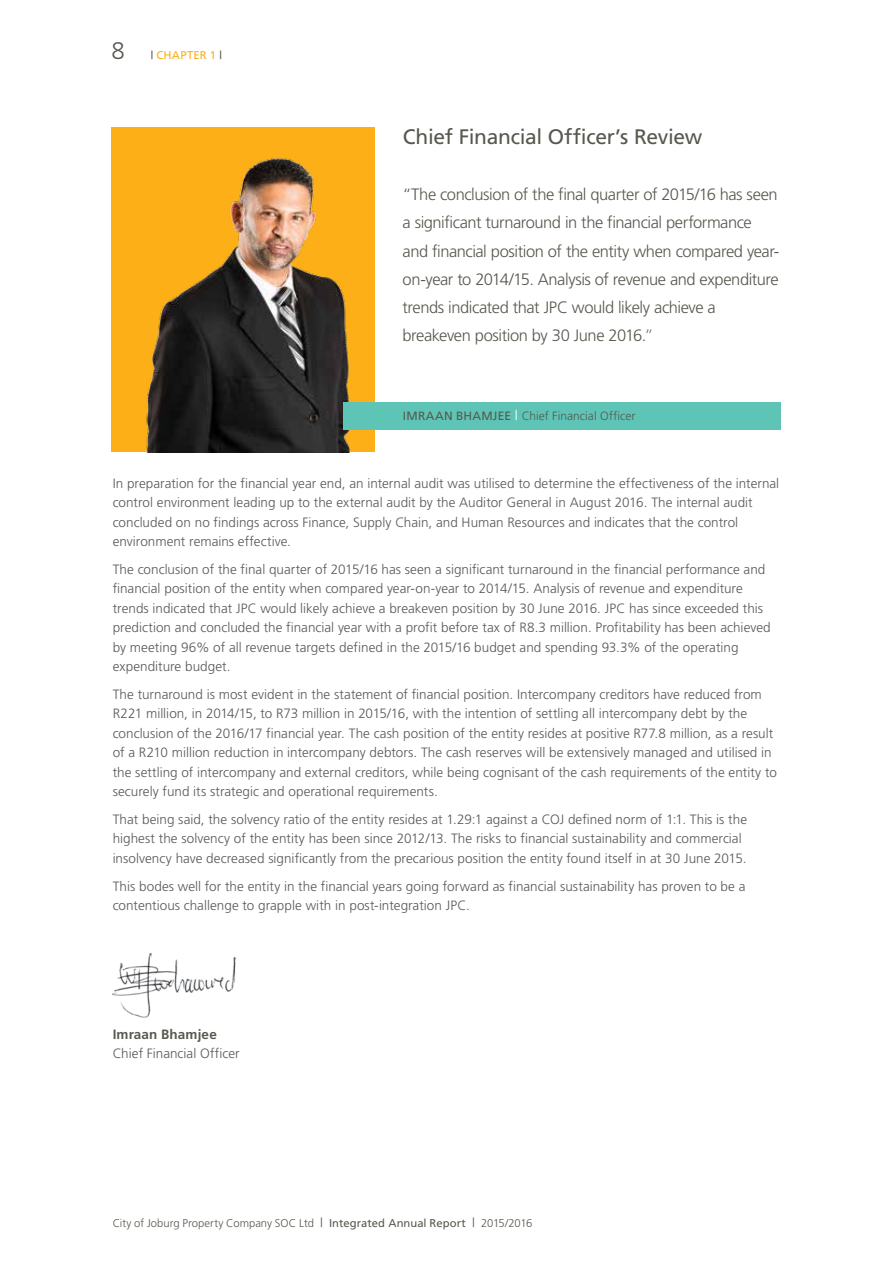
<style>
.page{position:relative;width:893px;height:1263px;background:#fff}
.page>*{position:absolute;margin:0;border:0;box-sizing:border-box;transform-origin:0 0}
.t1{font:21px "Frutiger";letter-spacing:-.015em;color:#58584f}
.t2{font:300 16.5px/28.2px "Frutiger";letter-spacing:-.025em;color:#58584f}
.t3{font:300 13.5px/19.5px "Frutiger";color:#58595b}
.t4{font:700 13.5px "Frutiger";letter-spacing:.01em;color:#58584f}
.t5{font:300 12px "Frutiger";letter-spacing:.005em;color:#58584f}
.t6{font:300 11.25px "Frutiger";color:#58584f}
.t7{font:11.25px "Frutiger";letter-spacing:.02em;color:#fcaf17}
.s1{font-weight:300;font-size:24px;color:#58584f}
.s2{color:#58584f}
.s3{color:#797970}
.s4{font-weight:400}
.s5{font-size:13.5px;color:#fff}
.s6{font-size:12.75px}
</style>
<div class="page">
<img style="left:113px;top:128px;width:262px;height:324px">
<img style="left:113px;top:953px;width:123px;height:65px">
<div style="left:343px;top:402px;width:437px;height:27px;background:#5ec4b6"></div>
<p class="t7" style="left:111px;top:49px;width:112px"><span class="s1">8</span> <span class="s2">|</span> CHAPTER 1 <span class="s2">|</span></p>
<h1 class="t1" style="left:403px;top:124px;width:301px">Chief Financial Officer’s Review</h1>
<p class="t2" style="left:403px;top:180px;width:378px">“The conclusion of the final quarter of 2015/16 has seen a significant turnaround in the financial performance and financial position of the entity when compared year&shy;on-year to 2014/15. Analysis of revenue and expenditure trends indicated that JPC would likely achieve a breakeven position by 30 June 2016.<span class="s3">”</span></p>
<p class="t5" style="left:403px;top:409px;width:234px"><span class="s4">IMRAAN BHAMJEE</span> <span class="s5">|</span> Chief Financial Officer</p>
<p class="t3" style="left:113px;top:473px;width:668px">In preparation for the financial year end, an internal audit was utilised to determine the effectiveness of the internal control environment leading up to the external audit by the Auditor General in August 2016. The internal audit concluded on no findings across Finance, Supply Chain, and Human Resources and indicates that the control environment remains effective.</p>
<p class="t3" style="left:113px;top:559px;width:660px">The conclusion of the final quarter of 2015/16 has seen a significant turnaround in the financial performance and financial position of the entity when compared year-on-year to 2014/15. Analysis of revenue and expenditure trends indicated that JPC would likely achieve a breakeven position by 30 June 2016. JPC has since exceeded this prediction and concluded the financial year with a profit before tax of R8.3 million. Profitability has been achieved by meeting 96% of all revenue targets defined in the 2015/16 budget and spending 93.3% of the operating expenditure budget.</p>
<p class="t3" style="left:113px;top:684px;width:666px">The turnaround is most evident in the statement of financial position. Intercompany creditors have reduced from R221 million, in 2014/15, to R73 million in 2015/16, with the intention of settling all intercompany debt by the conclusion of the 2016/17 financial year. The cash position of the entity resides at positive R77.8 million, as a result of a R210 million reduction in intercompany debtors. The cash reserves will be extensively managed and utilised in the settling of intercompany and external creditors, while being cognisant of the cash requirements of the entity to securely fund its strategic and operational requirements.</p>
<p class="t3" style="left:113px;top:809px;width:636px">That being said, the solvency ratio of the entity resides at 1.29:1 against a COJ defined norm of 1:1. This is the highest the solvency of the entity has been since 2012/13. The risks to financial sustainability and commercial insolvency have decreased significantly from the precarious position the entity found itself in at 30 June 2015.</p>
<p class="t3" style="left:113px;top:876px;width:634px">This bodes well for the entity in the financial years going forward as financial sustainability has proven to be a contentious challenge to grapple with in post-integration JPC.</p>
<p class="t4" style="left:113px;top:1026px;width:106px">Imraan Bhamjee</p>
<p class="t3" style="left:113px;top:1044px;width:129px">Chief Financial Officer</p>
<p class="t6" style="left:113px;top:1217px;width:421px">City of Joburg Property Company SOC Ltd <span class="s6">|</span> <span class="s4">Integrated Annual Report</span> <span class="s6">|</span> 2015/2016</p>
</div>
